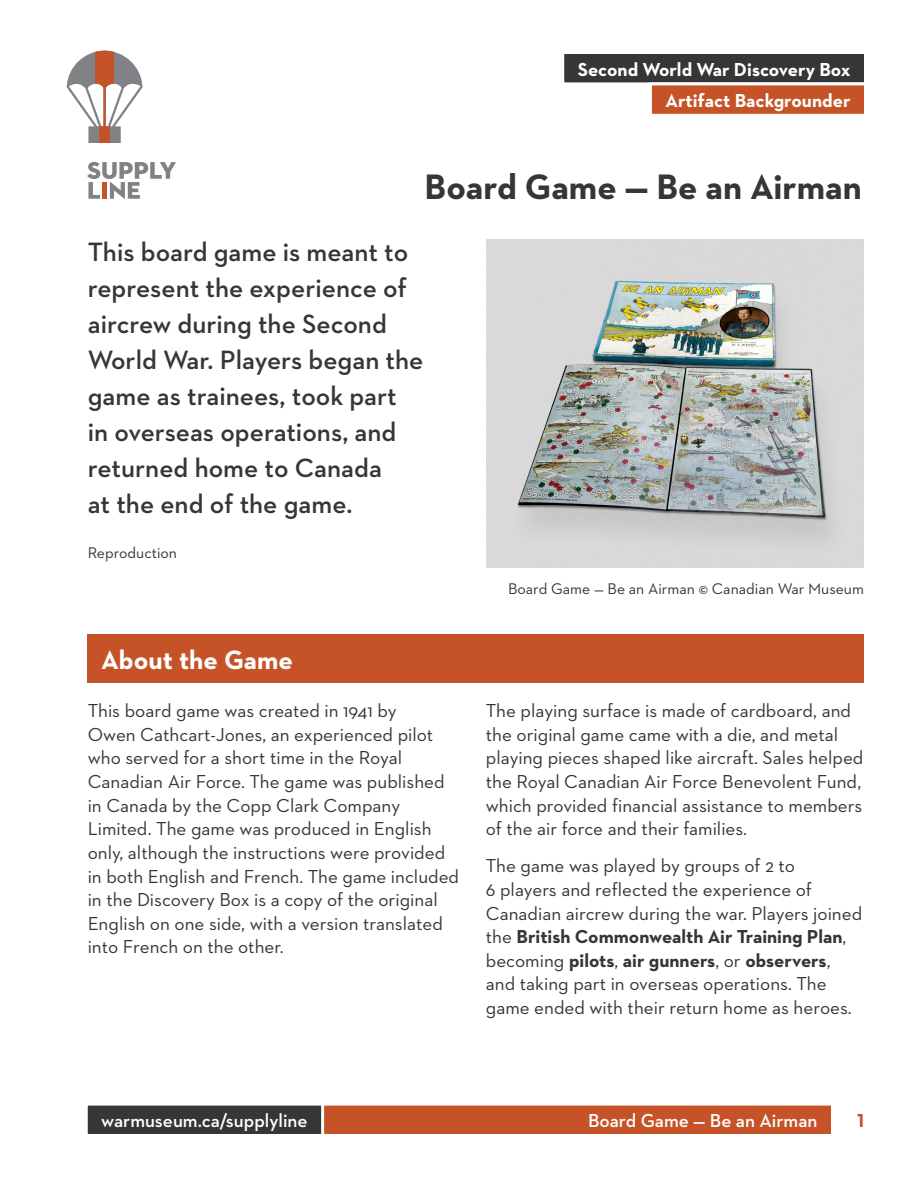
<style>
.page{position:relative;width:918px;height:1188px;background:#fff}
.page>*{position:absolute;margin:0;border:0;box-sizing:border-box;transform-origin:0 0}
.t1{font:700 36px "Neutraface 2 Text";color:#363537}
.t2{font:600 27px/36px "Neutraface 2 Text";color:#363537}
.t3{font:700 27px "Neutraface 2 Text";color:#fff}
.t4{font:19.2px/23.5px "Neutraface 2 Text";color:#363537}
.t5{font:700 19.2px/31.3px "Neutraface 2 Text";color:#fff;text-align:right}
.t6{font:600 19.2px "Neutraface 2 Text";color:#fff}
.t7{font:700 19.2px "Neutraface 2 Text";color:#c65327}
.t8{font:15.75px "Neutraface 2 Text";color:#363537}
.s1{font-weight:700}
</style>
<div class="page">
<div style="left:86px;top:1104px;width:746px;height:32px;background:#c65327"></div>
<div style="left:85px;top:1103px;width:749px;height:34px;border:3px solid #fff"></div>
<div style="left:86px;top:1104px;width:237px;height:32px;background:#363537"></div>
<div style="left:85px;top:1103px;width:239px;height:34px;border:3px solid #fff"></div>
<div style="left:88px;top:634px;width:776px;height:48px;background:#c65327"></div>
<div style="left:563px;top:52px;width:303px;height:32px;background:#363537"></div>
<div style="left:561px;top:51px;width:306px;height:34px;border:3px solid #fff"></div>
<div style="left:650px;top:84px;width:216px;height:31px;background:#c65327"></div>
<div style="left:649px;top:82px;width:218px;height:35px;border:3px solid #fff"></div>
<svg style="left:87px;top:162px;width:89px;height:37px"></svg>
<svg style="left:67px;top:51px;width:75px;height:92px"></svg>
<img style="left:486px;top:240px;width:378px;height:328px">
<p class="t5" style="left:578px;top:53px;width:274px">Second World War Discovery Box<br>Artifact Backgrounder</p>
<h1 class="t1" style="left:425px;top:164px;width:439px">Board Game — Be an Airman</h1>
<h2 class="t2" style="left:88px;top:233px;width:337px">This board game is meant to represent the experience of aircrew during the Second<br>World War. Players began the game as trainees, took part in overseas operations, and returned home to Canada<br>at the end of the game.</h2>
<p class="t8" style="left:88px;top:543px;width:91px">Reproduction</p>
<p class="t8" style="left:508px;top:578px;width:357px">Board Game — Be an Airman © Canadian War Museum</p>
<h2 class="t3" style="left:101px;top:642px;width:193px">About the Game</h2>
<p class="t4" style="left:88px;top:699px;width:373px">This board game was created in 1941 by<br>Owen Cathcart-Jones, an experienced pilot who served for a short time in the Royal Canadian Air Force. The game was published in Canada by the Copp Clark Company Limited. The game was produced in English only, although the instructions were provided in both English and French. The game included in the Discovery Box is a copy of the original English on one side, with a version translated into French on the other.</p>
<p class="t4" style="left:486px;top:699px;width:379px">The playing surface is made of cardboard, and the original game came with a die, and metal playing pieces shaped like aircraft. Sales helped the Royal Canadian Air Force Benevolent Fund, which provided financial assistance to members of the air force and their families.</p>
<p class="t4" style="left:486px;top:854px;width:378px">The game was played by groups of 2 to<br>6 players and reflected the experience of Canadian aircrew during the war. Players joined the <span class="s1">British Commonwealth Air Training Plan</span>, becoming <span class="s1">pilots</span>, <span class="s1">air gunners</span>, or <span class="s1">observers</span>, and taking part in overseas operations. The game ended with their return home as heroes.</p>
<p class="t6" style="left:101px;top:1109px;width:208px">warmuseum.ca/supplyline</p>
<p class="t6" style="left:588px;top:1109px;width:231px">Board Game — Be an Airman</p>
<p class="t7" style="left:857px;top:1108px;width:8px">1</p>
</div>
